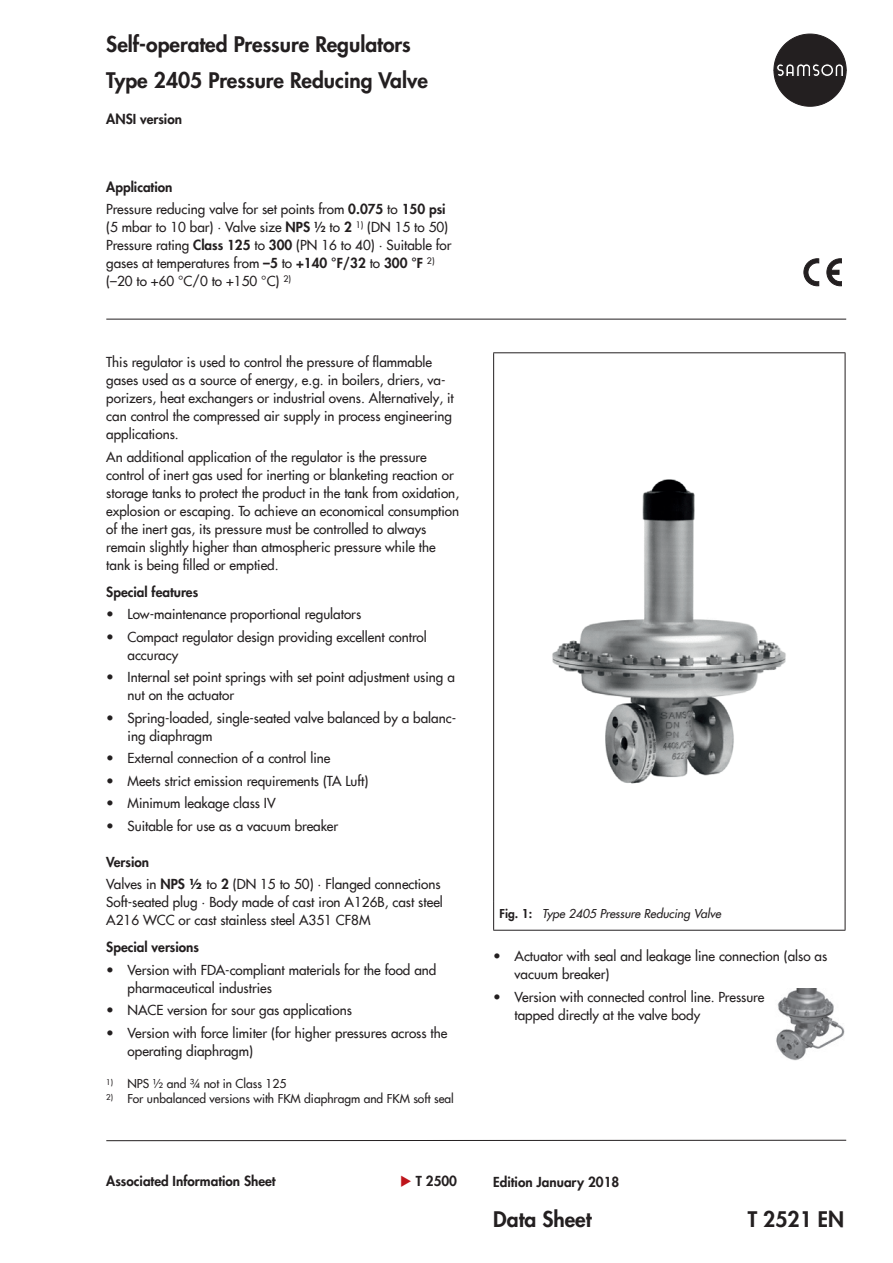
<style>
.page{position:relative;width:893px;height:1263px;background:#fff}
.page>*{position:absolute;margin:0;border:0;box-sizing:border-box;transform-origin:0 0}
.t1{font:800 21px/36px "Futura Com";color:#231f20}
.t2{font:500 13.5px/18px "Futura Com";color:#231f20}
.t3{font:800 13.5px "Futura Com";color:#231f20}
.t4{font:500 12px "Futura Com";color:#231f20}
.t5{font:italic 500 12px "Futura Com";color:#231f20}
.s1{font-weight:800}
.s2{font-family:"Futura";font-weight:400}
.s3{font-weight:700}
.s4{font-weight:800;font-style:normal}
.s5{color:#be151b}
</style>
<div class="page">
<svg style="left:774px;top:34px;width:72px;height:72px"></svg>
<hr style="left:106px;top:319px;width:740px;height:1px;background:#231f20">
<svg style="left:804px;top:259px;width:15px;height:27px"></svg>
<svg style="left:827px;top:259px;width:15px;height:27px"></svg>
<svg style="left:829px;top:270px;width:10px;height:4px"></svg>
<svg style="left:106px;top:1139px;width:741px;height:2px"></svg>
<hr style="left:493px;top:352px;width:352px;height:1px;background:#231f20">
<hr style="left:493px;top:353px;width:1px;height:549px;background:#231f20">
<hr style="left:845px;top:353px;width:1px;height:549px;background:#231f20">
<svg style="left:493px;top:902px;width:1px;height:28px"></svg>
<svg style="left:845px;top:902px;width:1px;height:28px"></svg>
<hr style="left:493px;top:930px;width:352px;height:1px;background:#231f20">
<img style="left:552px;top:480px;width:234px;height:304px">
<img style="left:776px;top:989px;width:69px;height:72px">
<h1 class="t1" style="left:106px;top:25px;width:323px">Self-operated Pressure Regulators<br>Type 2405 Pressure Reducing Valve</h1>
<p class="t3" style="left:106px;top:109px;width:77px">ANSI version</p>
<p class="t2" style="left:106px;top:175px;width:341px;line-height:22.5px"><span class="s1">Application<br></span>Pressure reducing valve for set points from <span class="s1">0.075</span> to <span class="s1">150 psi</span></p>
<p class="t2" style="left:106px;top:217px;width:347px">(5 mbar to 10 bar) · Valve size <span class="s1">NPS ½</span> to <span class="s1">2</span> <sup>1)</sup> (DN 15 to 50)<br>Pressure rating <span class="s1">Class 125</span> to <span class="s1">300</span> (PN 16 to 40) · Suitable for gases at temperatures from <span class="s1">–5</span> to <span class="s1">+140 °F/32</span> to <span class="s1">300 °F</span> <sup>2) </sup>(–20 to +60 °C/0 to +150 °C) <sup>2)</sup></p>
<p class="t2" style="left:106px;top:352px;width:349px">This regulator is used to control the pressure of flammable gases used as a source of energy, e.g. in boilers, driers, va&shy;porizers, heat exchangers or industrial ovens. Alternatively, it can control the compressed air supply in process engineering applications.</p>
<p class="t2" style="left:106px;top:447px;width:354px">An additional application of the regulator is the pressure control of inert gas used for inerting or blanketing reaction or storage tanks to protect the product in the tank from oxidation, explosion or escaping. To achieve an economical consumption of the inert gas, its pressure must be controlled to always remain slightly higher than atmospheric pressure while the tank is being filled or emptied.</p>
<p class="t3" style="left:106px;top:581px;width:93px">Special features</p>
<p class="t2" style="left:106px;top:604px;width:256px"><span class="s2">•</span> Low-maintenance proportional regulators</p>
<p class="t2" style="left:128px;top:627px;width:301px;text-indent:-21px"><span class="s2">•</span> Compact regulator design providing excellent control accuracy</p>
<p class="t2" style="left:128px;top:667px;width:329px;text-indent:-21px"><span class="s2">•</span> Internal set point springs with set point adjustment using a nut on the actuator</p>
<p class="t2" style="left:128px;top:708px;width:330px;text-indent:-21px"><span class="s2">•</span> Spring-loaded, single-seated valve balanced by a balanc&shy;ing diaphragm</p>
<p class="t2" style="left:106px;top:748px;width:226px"><span class="s2">•</span> External connection of a control line</p>
<p class="t2" style="left:106px;top:771px;width:264px"><span class="s2">•</span> Meets strict emission requirements (TA Luft)</p>
<p class="t2" style="left:106px;top:793px;width:171px"><span class="s2">•</span> Minimum leakage class IV</p>
<p class="t2" style="left:106px;top:816px;width:233px"><span class="s2">•</span> Suitable for use as a vacuum breaker</p>
<p class="t2" style="left:106px;top:850px;width:336px;line-height:22.5px"><span class="s1">Version<br></span>Valves in <span class="s1">NPS</span> <span class="s3">½</span> to <span class="s1">2</span> (DN 15 to 50) · Flanged connections</p>
<p class="t2" style="left:106px;top:892px;width:338px">Soft-seated plug · Body made of cast iron A126B, cast steel<br>A216 WCC or cast stainless steel A351 CF8M</p>
<p class="t3" style="left:106px;top:937px;width:94px">Special versions</p>
<p class="t2" style="left:128px;top:960px;width:310px;text-indent:-21px"><span class="s2">•</span> Version with FDA-compliant materials for the food and pharmaceutical industries</p>
<p class="t2" style="left:106px;top:1000px;width:247px"><span class="s2">•</span> NACE version for sour gas applications</p>
<p class="t2" style="left:128px;top:1023px;width:321px;text-indent:-21px"><span class="s2">•</span> Version with force limiter (for higher pressures across the operating diaphragm)</p>
<p class="t4" style="left:106px;top:1074px;width:182px"><sup>1)</sup> NPS ½ and ¾ not in Class 125</p>
<p class="t4" style="left:106px;top:1089px;width:349px"><sup>2)</sup> For unbalanced versions with FKM diaphragm and FKM soft seal</p>
<p class="t5" style="left:500px;top:904px;width:223px"><span class="s4">Fig. 1:</span> Type 2405 Pressure Reducing Valve</p>
<p class="t2" style="left:514px;top:946px;width:314px;text-indent:-21px"><span class="s2">•</span> Actuator with seal and leakage line connection (also as vacuum breaker)</p>
<p class="t2" style="left:514px;top:987px;width:251px;text-indent:-21px"><span class="s2">•</span> Version with connected control line. Pressure tapped directly at the valve body</p>
<p class="t3" style="left:106px;top:1171px;width:171px">Associated Information Sheet</p>
<p class="t3" style="left:400px;top:1171px;width:58px"><span class="s5">◆</span> T 2500</p>
<p class="t3" style="left:493px;top:1172px;width:128px">Edition January 2018</p>
<h1 class="t1" style="left:493px;top:1201px;width:100px">Data Sheet</h1>
<h1 class="t1" style="left:748px;top:1201px;width:98px">T 2521 EN</h1>
</div>
